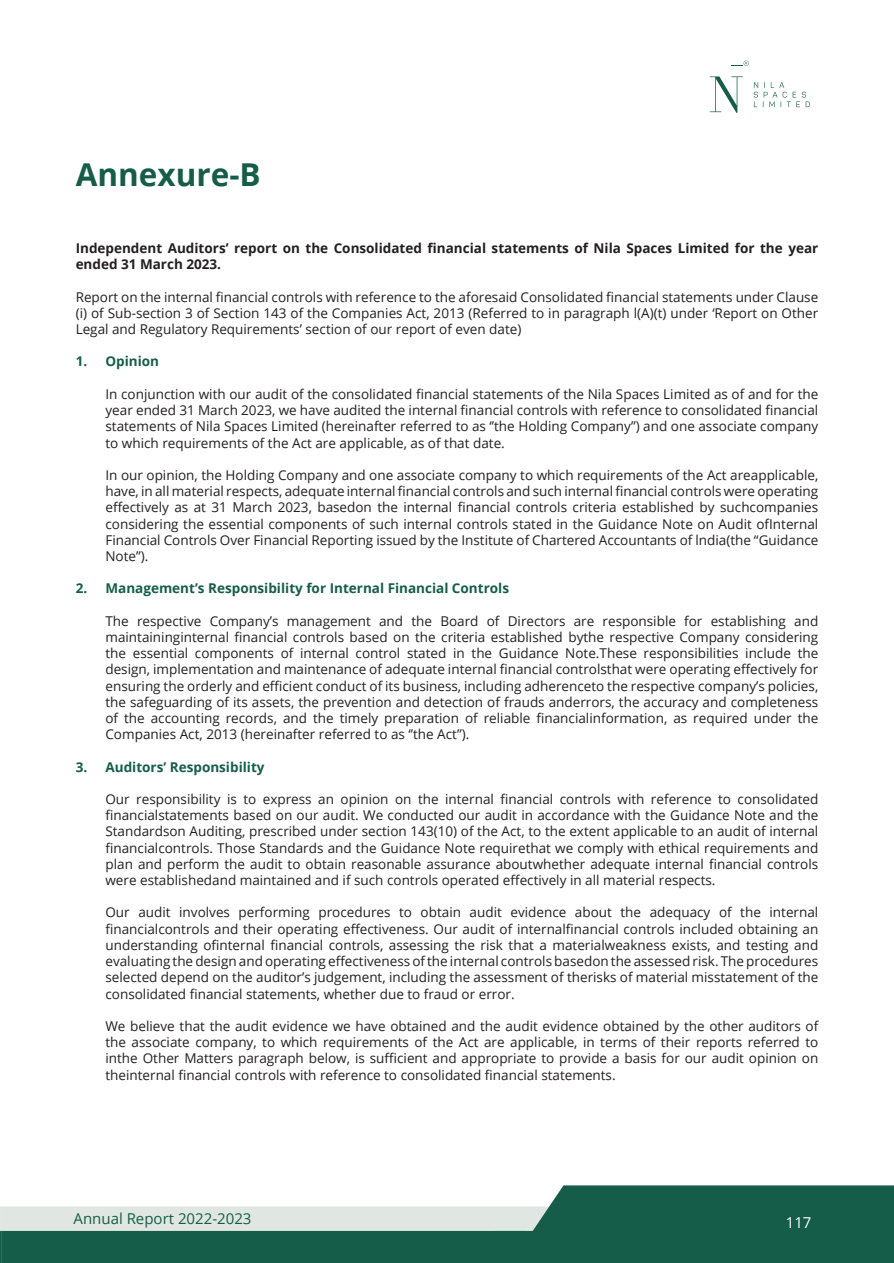
<style>
.page{position:relative;width:894px;height:1263px;background:#fff}
.page>*{position:absolute;margin:0;border:0;box-sizing:border-box;transform-origin:0 0}
.t1{font:700 31.5px "Open Sans";color:#165d49}
.t2{font:15px "Open Sans";color:#165d49}
.t3{font:15px "Open Sans";color:#fff}
.t4{font:13.5px/16.2px "Open Sans";color:#231f20;text-align:justify}
.t5{font:700 13.5px/16.2px "Open Sans";color:#231f20}
.t6{font:700 13.5px "Open Sans";color:#165d49}
</style>
<div class="page">
<svg style="left:0;top:1185px;width:893px;height:78px"></svg>
<svg style="left:709px;top:76px;width:33px;height:37px"></svg>
<svg style="left:753px;top:82px;width:56px;height:25px"></svg>
<svg style="left:731px;top:61px;width:17px;height:5px"></svg>
<h1 class="t1" style="left:76px;top:152px;width:186px">Annexure-B</h1>
<p class="t5" style="left:76px;top:240px;width:743px">Independent Auditors’ report on the Consolidated financial statements of Nila Spaces Limited for the year ended 31 March 2023.</p>
<p class="t4" style="left:76px;top:288px;width:743px">Report on the internal financial controls with reference to the aforesaid Consolidated financial statements under Clause (i) of Sub-section 3 of Section 143 of the Companies Act, 2013 (Referred to in paragraph l(A)(t) under ‘Report on Other Legal and Regulatory Requirements’ section of our report of even date)</p>
<p class="t6" style="left:76px;top:352px;width:85px">1. Opinion</p>
<p class="t4" style="left:105px;top:385px;width:714px">In conjunction with our audit of the consolidated financial statements of the Nila Spaces Limited as of and for the year ended 31 March 2023, we have audited the internal financial controls with reference to consolidated financial statements of Nila Spaces Limited (hereinafter referred to as ‘’the Holding Company”) and one associate company to which requirements of the Act are applicable, as of that date.</p>
<p class="t4" style="left:105px;top:466px;width:714px">In our opinion, the Holding Company and one associate company to which requirements of the Act areapplicable, have, in all material respects, adequate internal financial controls and such internal financial controls were operating effectively as at 31 March 2023, basedon the internal financial controls criteria established by suchcompanies considering the essential components of such internal controls stated in the Guidance Note on Audit ofInternal Financial Controls Over Financial Reporting issued by the Institute of Chartered Accountants of lndia(the “Guidance Note”).</p>
<p class="t6" style="left:76px;top:579px;width:434px">2. Management’s Responsibility for Internal Financial Controls</p>
<p class="t4" style="left:105px;top:612px;width:714px">The respective Company’s management and the Board of Directors are responsible for establishing and maintaininginternal financial controls based on the criteria established bythe respective Company considering the essential components of internal control stated in the Guidance Note.These responsibilities include the design, implementation and maintenance of adequate internal financial controlsthat were operating effectively for ensuring the orderly and efficient conduct of its business, including adherenceto the respective company’s policies, the safeguarding of its assets, the prevention and detection of frauds anderrors, the accuracy and completeness of the accounting records, and the timely preparation of reliable financialinformation, as required under the Companies Act, 2013 (hereinafter referred to as ‘’the Act”).</p>
<p class="t6" style="left:76px;top:757px;width:190px">3. Auditors’ Responsibility</p>
<p class="t4" style="left:105px;top:790px;width:714px">Our responsibility is to express an opinion on the internal financial controls with reference to consolidated financialstatements based on our audit. We conducted our audit in accordance with the Guidance Note and the Standardson Auditing, prescribed under section 143(10) of the Act, to the extent applicable to an audit of internal financialcontrols. Those Standards and the Guidance Note requirethat we comply with ethical requirements and plan and perform the audit to obtain reasonable assurance aboutwhether adequate internal financial controls were establishedand maintained and if such controls operated effectively in all material respects.</p>
<p class="t4" style="left:105px;top:904px;width:714px">Our audit involves performing procedures to obtain audit evidence about the adequacy of the internal financialcontrols and their operating effectiveness. Our audit of internalfinancial controls included obtaining an understanding ofinternal financial controls, assessing the risk that a materialweakness exists, and testing and evaluating the design and operating effectiveness of the internal controls basedon the assessed risk. The procedures selected depend on the auditor’s judgement, including the assessment of therisks of material misstatement of the consolidated financial statements, whether due to fraud or error.</p>
<p class="t4" style="left:105px;top:1017px;width:714px">We believe that the audit evidence we have obtained and the audit evidence obtained by the other auditors of the associate company, to which requirements of the Act are applicable, in terms of their reports referred to inthe Other Matters paragraph below, is sufficient and appropriate to provide a basis for our audit opinion on theinternal financial controls with reference to consolidated financial statements.</p>
<p class="t2" style="left:73px;top:1208px;width:179px">Annual Report 2022-2023</p>
<p class="t3" style="left:785px;top:1212px;width:27px">117</p>
</div>
